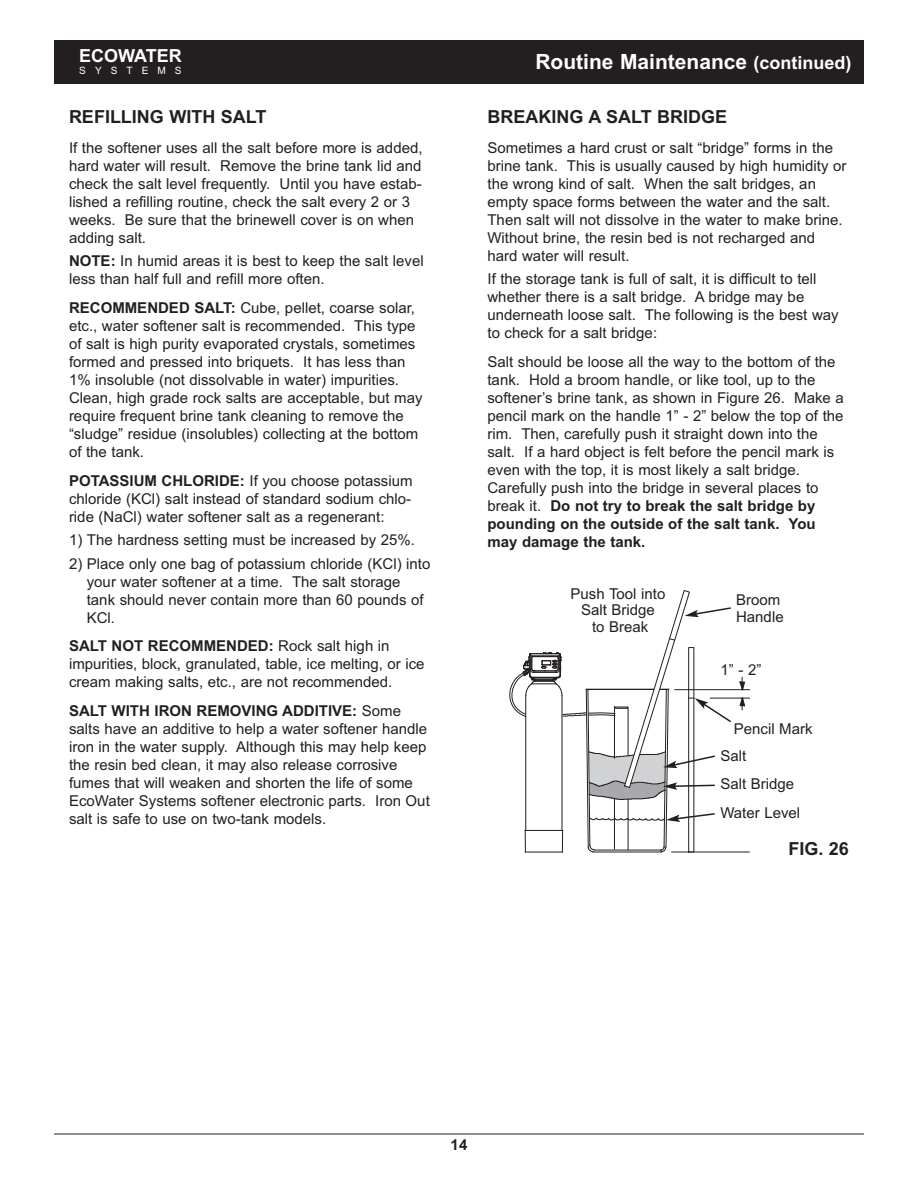
<style>
.page{position:relative;width:918px;height:1188px;background:#fff}
.page>*{position:absolute;margin:0;border:0;box-sizing:border-box;transform-origin:0 0}
.t1{font:700 21px "Arial";color:#fff}
.t2{font:700 18px "Arial";color:#231f20}
.t3{font:700 18px "Arial";color:#fff}
.t4{font:15px/18px "Arial";color:#231f20}
.t5{font:700 15px "Arial";color:#231f20}
.t6{font:10.2px "Arial";letter-spacing:.89em;color:#fff}
.s1{font-weight:700}
.s2{font-size:18px}
</style>
<div class="page">
<hr style="left:54px;top:1134px;width:810px;height:1px;background:#231f20">
<hr style="left:672px;top:852px;width:77px;height:1px;background:#231f20">
<hr style="left:675px;top:689px;width:75px;height:1px;background:#231f20">
<hr style="left:710px;top:698px;width:40px;height:1px;background:#231f20">
<hr style="left:593px;top:852px;width:68px;height:1px;background:#231f20">
<hr style="left:525px;top:852px;width:37px;height:1px;background:#231f20">
<svg style="left:509px;top:590px;width:237px;height:262px"></svg>
<div style="left:54px;top:40px;width:810px;height:44px;background:#231f20"></div>
<p class="t3" style="left:79px;top:45px;width:104px">ECOWATER</p>
<p class="t6" style="left:79px;top:64px;width:104px">SYSTEMS</p>
<p class="t2" style="left:69px;top:106px;width:199px">REFILLING WITH SALT</p>
<p class="t4" style="left:69px;top:139px;width:355px">If the softener uses all the salt before more is added, hard water will result. Remove the brine tank lid and check the salt level frequently. Until you have estab&shy;lished a refilling routine, check the salt every 2 or 3 weeks. Be sure that the brinewell cover is on when adding salt.</p>
<p class="t4" style="left:69px;top:252px;width:356px"><span class="s1">NOTE:</span> In humid areas it is best to keep the salt level less than half full and refill more often.</p>
<p class="t4" style="left:69px;top:299px;width:355px"><span class="s1">RECOMMENDED SALT:</span> Cube, pellet, coarse solar, etc., water softener salt is recommended. This type of salt is high purity evaporated crystals, sometimes formed and pressed into briquets. It has less than 1% insoluble (not dissolvable in water) impurities.<br>Clean, high grade rock salts are acceptable, but may require frequent brine tank cleaning to remove the “sludge” residue (insolubles) collecting at the bottom of the tank.</p>
<p class="t4" style="left:69px;top:472px;width:345px;text-align:justify"><span class="s1">POTASSIUM CHLORIDE:</span> If you choose potassium chloride (KCl) salt instead of standard sodium chlo&shy;ride (NaCl) water softener salt as a regenerant:</p>
<p class="t4" style="left:69px;top:531px;width:348px">1) The hardness setting must be increased by 25%.</p>
<p class="t4" style="left:87px;top:554px;width:345px;text-indent:-18px">2) Place only one bag of potassium chloride (KCl) into your water softener at a time. The salt storage tank should never contain more than 60 pounds of KCl.</p>
<p class="t4" style="left:69px;top:637px;width:357px"><span class="s1">SALT NOT RECOMMENDED:</span> Rock salt high in impurities, block, granulated, table, ice melting, or ice cream making salts, etc., are not recommended.</p>
<p class="t4" style="left:69px;top:702px;width:362px"><span class="s1">SALT WITH IRON REMOVING ADDITIVE:</span> Some salts have an additive to help a water softener handle iron in the water supply. Although this may help keep the resin bed clean, it may also release corrosive fumes that will weaken and shorten the life of some EcoWater Systems softener electronic parts. Iron Out salt is safe to use on two-tank models.</p>
<h1 class="t1" style="left:535px;top:49px;width:318px">Routine Maintenance <span class="s2">(continued)</span></h1>
<p class="t2" style="left:488px;top:106px;width:241px">BREAKING A SALT BRIDGE</p>
<p class="t4" style="left:487px;top:139px;width:361px">Sometimes a hard crust or salt “bridge” forms in the brine tank. This is usually caused by high humidity or the wrong kind of salt. When the salt bridges, an empty space forms between the water and the salt.<br>Then salt will not dissolve in the water to make brine.<br>Without brine, the resin bed is not recharged and hard water will result.</p>
<p class="t4" style="left:487px;top:270px;width:353px">If the storage tank is full of salt, it is difficult to tell whether there is a salt bridge. A bridge may be underneath loose salt. The following is the best way to check for a salt bridge:</p>
<p class="t4" style="left:487px;top:353px;width:358px">Salt should be loose all the way to the bottom of the tank. Hold a broom handle, or like tool, up to the softener’s brine tank, as shown in Figure 26. Make a pencil mark on the handle 1” - 2” below the top of the rim. Then, carefully push it straight down into the salt. If a hard object is felt before the pencil mark is even with the top, it is most likely a salt bridge.<br>Carefully push into the bridge in several places to break it. <span class="s1">Do not try to break the salt bridge by pounding on the outside of the salt tank. You may damage the tank.</span></p>
<p class="t4" style="left:571px;top:585px;width:96px;line-height:16.5px;text-align:center">Push Tool into<br>Salt Bridge<br>to Break</p>
<p class="t4" style="left:736px;top:592px;width:49px;line-height:16.5px">Broom<br>Handle</p>
<p class="t4" style="left:721px;top:660px;width:42px">1” - 2”</p>
<p class="t4" style="left:734px;top:719px;width:80px">Pencil Mark</p>
<p class="t4" style="left:720px;top:741px;width:81px;line-height:28.7px">Salt<br>Salt Bridge<br>Water Level</p>
<p class="t2" style="left:788px;top:838px;width:62px">FIG. 26</p>
<p class="t5" style="left:451px;top:1136px;width:18px">14</p>
</div>
